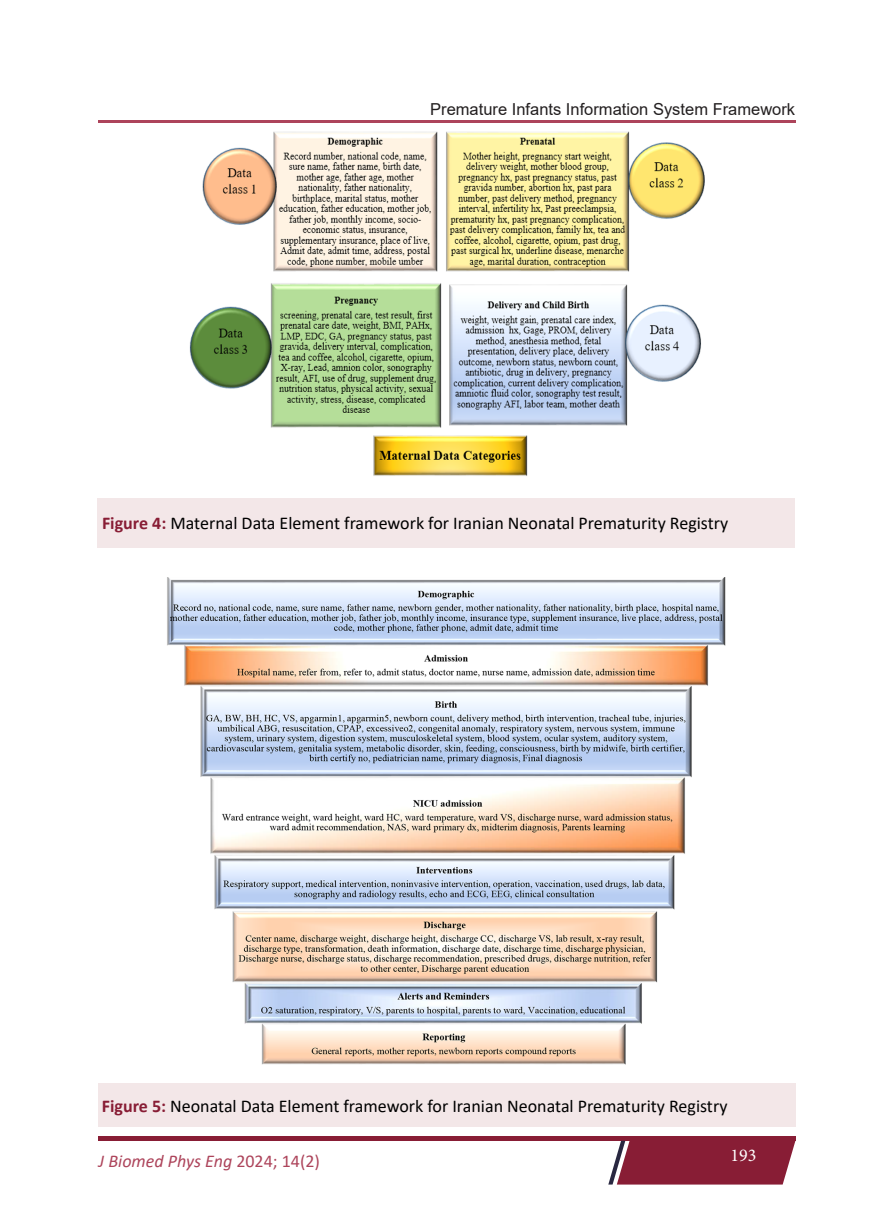
<style>
.page{position:relative;width:893px;height:1212px;background:#fff}
.page>*{position:absolute;margin:0;border:0;box-sizing:border-box;transform-origin:0 0}
.Figure{font:18px "Calibri";color:#000}
.t1{font:italic 18px "Calibri";color:#ad445b}
.t2{font:18px "Minion Pro";color:#fff}
.Running_Title{font:16.5px "Arial";color:#231f20}
.s1{font-weight:700;color:#881d35}
.s2{font-style:normal}
</style>
<div class="page">
<div style="left:98px;top:1136px;width:697px;height:5px;background:#881d35"></div>
<svg style="left:608px;top:1141px;width:187px;height:43px"></svg>
<hr style="left:98px;top:120px;width:698px;height:2px;background:#ad445b">
<div style="left:98px;top:497px;width:697px;height:50px;background:#f3e7e8"></div>
<img style="left:189px;top:131px;width:516px;height:345px">
<img style="left:167px;top:577px;width:559px;height:488px">
<div style="left:98px;top:1083px;width:697px;height:44px;background:#f3e7e8"></div>
<p class="Running_Title" style="left:430px;top:98px;width:366px">Premature Infants Information System Framework</p>
<p class="Figure" style="left:102px;top:511px;width:628px"><span class="s1">Figure 4:</span> Maternal Data Element framework for Iranian Neonatal Prematurity Registry</p>
<p class="Figure" style="left:102px;top:1093px;width:627px"><span class="s1">Figure 5:</span> Neonatal Data Element framework for Iranian Neonatal Prematurity Registry</p>
<p class="t1" style="left:99px;top:1148px;width:223px">J Biomed Phys Eng <span class="s2">2024; 14(2)</span></p>
<p class="t2" style="left:730px;top:1143px;width:27px">193</p>
</div>
